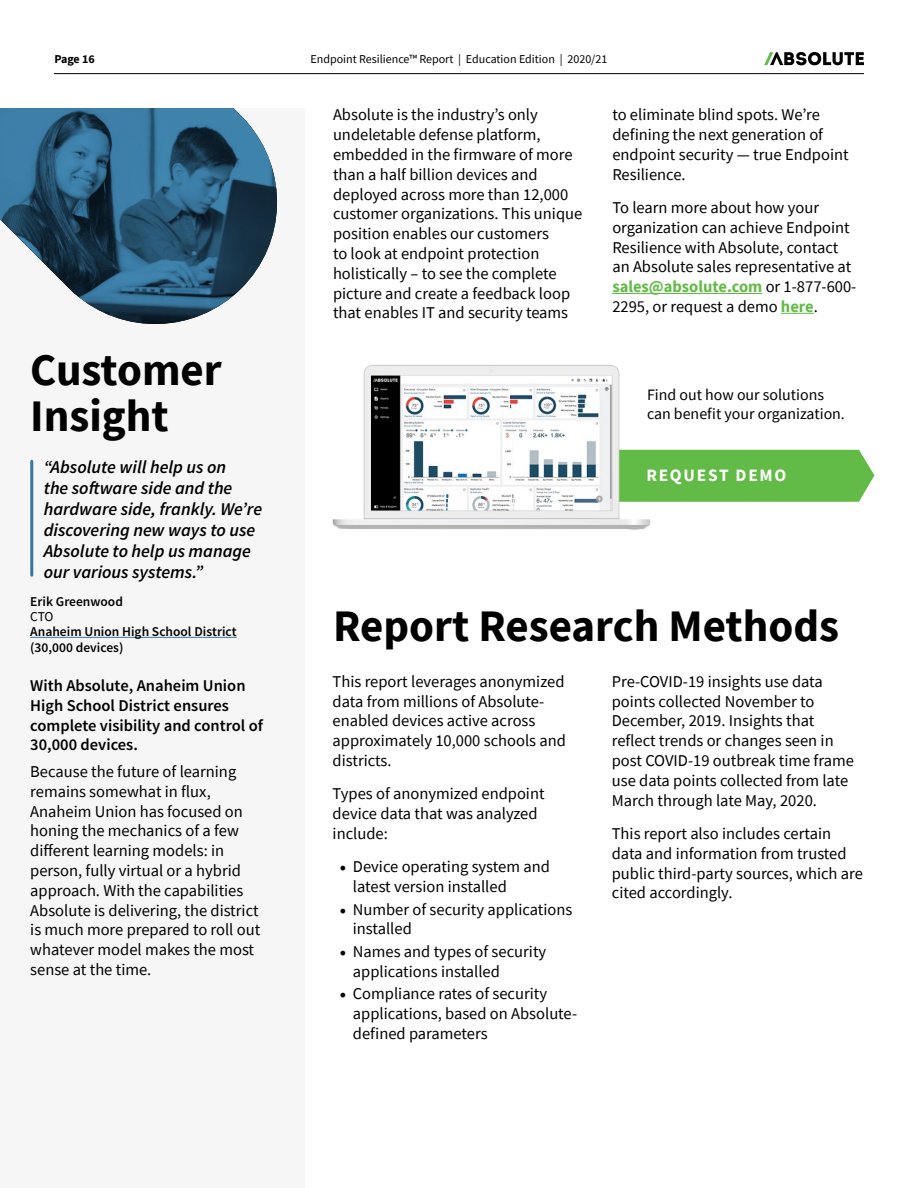
<style>
.page{position:relative;width:918px;height:1188px;background:#fff}
.page>*{position:absolute;margin:0;border:0;box-sizing:border-box;transform-origin:0 0}
.t1{font:700 45px/46.5px "Source Sans Pro";color:#000}
.t2{font:italic 600 18px/21px "Source Sans Pro";color:#000}
.t3{font:700 17.4px "Source Sans Pro";letter-spacing:.1em;color:#fff}
.t4{font:16.5px/19.8px "Source Sans Pro";color:#000}
.t5{font:600 16.5px/19.8px "Source Sans Pro";color:#000}
.t6{font:15.9px/19px "Source Sans Pro";color:#000}
.t7{font:600 13.5px/16.5px "Source Sans Pro";color:#000}
.t8{font:13.5px "Source Sans Pro";color:#000}
.t9{font:12px "Source Sans Pro";color:#000101}
.t10{font:700 12px "Source Sans Pro";letter-spacing:-.01em;color:#000101}
.s1{font-weight:700;color:#62bb46}
.s2{font-family:"Minion Pro";font-size:18px}
</style>
<div class="page">
<div style="left:0;top:108px;width:305px;height:1080px;background:#f6f6f6"></div>
<hr style="left:30px;top:461px;width:3px;height:114px;background:#37769d">
<img style="left:0;top:108px;width:278px;height:216px">
<hr style="left:30px;top:637px;width:207px;height:1px;background:#37769d">
<hr style="left:54px;top:73px;width:810px;height:1px;background:#000">
<svg style="left:764px;top:52px;width:100px;height:13px"></svg>
<hr style="left:612px;top:293px;width:150px;height:1px;background:#62bb46">
<hr style="left:781px;top:313px;width:33px;height:1px;background:#62bb46">
<img style="left:332px;top:364px;width:329px;height:166px">
<div style="left:619px;top:450px;width:255px;height:52px;background:#62bb46"></div>
<p class="t10" style="left:54px;top:51px;width:42px">Page 16</p>
<p class="t9" style="left:311px;top:51px;width:298px">Endpoint Resilience™ Report | Education Edition | 2020/21</p>
<h1 class="t1" style="left:30px;top:346px;width:193px">Customer<br>Insight</h1>
<p class="t2" style="left:44px;top:456px;width:220px">“Absolute will help us on<br>the software side and the hardware side, frankly. We’re discovering new ways to use<br>Absolute to help us manage our various systems.”</p>
<p class="t7" style="left:30px;top:594px;width:94px">Erik Greenwood</p>
<p class="t8" style="left:30px;top:608px;width:25px">CTO</p>
<p class="t7" style="left:30px;top:624px;width:208px">Anaheim Union High School District (30,000 devices)</p>
<p class="t5" style="left:30px;top:676px;width:234px">With Absolute, Anaheim Union<br>High School District ensures complete visibility and control of<br>30,000 devices.</p>
<p class="t4" style="left:30px;top:762px;width:232px">Because the future of learning remains somewhat in flux,<br>Anaheim Union has focused on honing the mechanics of a few different learning models: in person, fully virtual or a hybrid approach. With the capabilities<br>Absolute is delivering, the district is much more prepared to roll out whatever model makes the most sense at the time.</p>
<p class="t4" style="left:333px;top:105px;width:251px">Absolute is the industry’s only undeletable defense platform, embedded in the firmware of more than a half billion devices and deployed across more than 12,000 customer organizations. This unique position enables our customers<br>to look at endpoint protection holistically – to see the complete picture and create a feedback loop that enables IT and security teams</p>
<p class="t4" style="left:612px;top:105px;width:238px">to eliminate blind spots. We’re defining the next generation of endpoint security — true Endpoint<br>Resilience.</p>
<p class="t4" style="left:612px;top:198px;width:246px">To learn more about how your organization can achieve Endpoint Resilience with Absolute, contact an Absolute sales representative at <span class="s1">sales@absolute.com</span> or 1-877-600- 2295, or request a demo <span class="s1">here</span>.</p>
<p class="t6" style="left:647px;top:385px;width:199px">Find out how our solutions can benefit your organization.</p>
<p class="t3" style="left:646px;top:463px;width:142px">REQUEST DEMO</p>
<h1 class="t1" style="left:333px;top:602px;width:508px">Report Research Methods</h1>
<p class="t4" style="left:333px;top:671px;width:235px">This report leverages anonymized data from millions of Absolute&shy;enabled devices active across approximately 10,000 schools and districts.</p>
<p class="t4" style="left:333px;top:784px;width:213px">Types of anonymized endpoint device data that was analyzed include:</p>
<p class="t4" style="left:353px;top:857px;width:199px;text-indent:-14px"><span class="s2">•</span> Device operating system and latest version installed</p>
<p class="t4" style="left:353px;top:899px;width:221px;text-indent:-14px"><span class="s2">•</span> Number of security applications installed</p>
<p class="t4" style="left:353px;top:941px;width:195px;text-indent:-14px"><span class="s2">•</span> Names and types of security applications installed</p>
<p class="t4" style="left:353px;top:984px;width:226px;text-indent:-14px"><span class="s2">•</span> Compliance rates of security applications, based on Absolute&shy;defined parameters</p>
<p class="t4" style="left:612px;top:671px;width:244px">Pre-COVID-19 insights use data points collected November to<br>December, 2019. Insights that reflect trends or changes seen in post COVID-19 outbreak time frame use data points collected from late<br>March through late May, 2020.</p>
<p class="t4" style="left:612px;top:823px;width:253px">This report also includes certain data and information from trusted public third-party sources, which are cited accordingly.</p>
</div>
